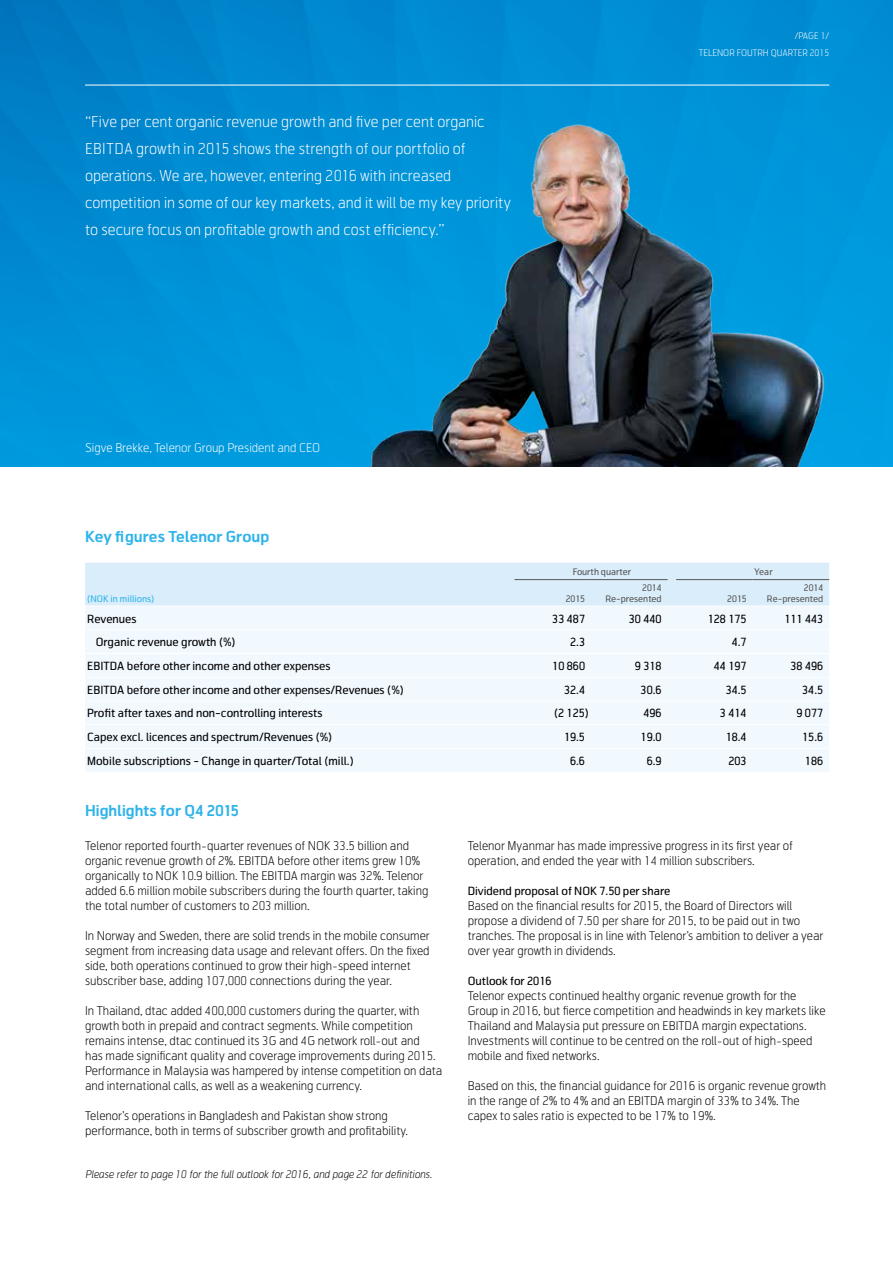
<style>
.page{position:relative;width:893px;height:1263px;background:#fff}
.page>*{position:absolute;margin:0;border:0;box-sizing:border-box;transform-origin:0 0}
.t1{font:300 15px/27px "Telenor Font";letter-spacing:.005em;color:#fff}
.t2{font:700 15px "Telenor Font";color:#2fb4e9}
.t3{font:300 12px/15px "Telenor Font";color:#000}
.t4{font:300 12px "Telenor Font";color:#fff}
.t5{font:11.25px "Telenor Font";color:#000}
.t6{font:italic 300 10.5px "Telenor Font";color:#000}
.t7{font:9px/10.5px "Telenor Font";color:#575756;text-align:right}
.t8{font:300 9px "Telenor Font";color:#fff}
.t9{font:9px "Telenor Font";color:#2fb4e9}
</style>
<div class="page">
<img style="left:0;top:0;width:893px;height:467px">
<img style="left:357px;top:109px;width:525px;height:358px">
<hr style="left:85px;top:85px;width:744px;height:1px;background:#fff">
<div style="left:85px;top:607px;width:744px;height:165px;background:#f1f8fe"></div>
<hr style="left:85px;top:629px;width:429px;height:1px;background:#fff">
<hr style="left:85px;top:653px;width:429px;height:1px;background:#fff">
<hr style="left:514px;top:653px;width:77px;height:1px;background:#fff">
<hr style="left:591px;top:653px;width:77px;height:1px;background:#fff">
<hr style="left:676px;top:653px;width:77px;height:1px;background:#fff">
<hr style="left:753px;top:653px;width:76px;height:1px;background:#fff">
<hr style="left:85px;top:677px;width:429px;height:1px;background:#fff">
<hr style="left:514px;top:677px;width:77px;height:1px;background:#fff">
<hr style="left:591px;top:677px;width:77px;height:1px;background:#fff">
<hr style="left:676px;top:677px;width:77px;height:1px;background:#fff">
<hr style="left:753px;top:677px;width:76px;height:1px;background:#fff">
<hr style="left:85px;top:701px;width:429px;height:1px;background:#fff">
<hr style="left:514px;top:701px;width:77px;height:1px;background:#fff">
<hr style="left:591px;top:701px;width:77px;height:1px;background:#fff">
<hr style="left:676px;top:701px;width:77px;height:1px;background:#fff">
<hr style="left:753px;top:701px;width:76px;height:1px;background:#fff">
<hr style="left:85px;top:724px;width:429px;height:1px;background:#fff">
<hr style="left:514px;top:724px;width:77px;height:1px;background:#fff">
<hr style="left:591px;top:724px;width:77px;height:1px;background:#fff">
<hr style="left:676px;top:724px;width:77px;height:1px;background:#fff">
<hr style="left:753px;top:724px;width:76px;height:1px;background:#fff">
<hr style="left:85px;top:748px;width:429px;height:1px;background:#fff">
<hr style="left:514px;top:748px;width:77px;height:1px;background:#fff">
<hr style="left:591px;top:748px;width:77px;height:1px;background:#fff">
<hr style="left:676px;top:748px;width:77px;height:1px;background:#fff">
<hr style="left:753px;top:748px;width:76px;height:1px;background:#fff">
<div style="left:85px;top:563px;width:744px;height:43px;background:#daedfb"></div>
<hr style="left:514px;top:629px;width:77px;height:1px;background:#fff">
<hr style="left:591px;top:629px;width:77px;height:1px;background:#fff">
<hr style="left:676px;top:629px;width:77px;height:1px;background:#fff">
<hr style="left:753px;top:629px;width:76px;height:1px;background:#fff">
<p class="t8" style="left:795px;top:30px;width:36px">/PAGE 1/</p>
<p class="t1" style="left:85px;top:107px;width:427px">“Five per cent organic revenue growth and five per cent organic EBITDA growth in 2015 shows the strength of our portfolio of operations. We are, however, entering 2016 with increased competition in some of our key markets, and it will be my key priority to secure focus on profitable growth and cost efficiency.”</p>
<p class="t8" style="left:699px;top:47px;width:132px">TELENOR FOUTRH QUARTER 2015</p>
<p class="t4" style="left:85px;top:440px;width:237px">Sigve Brekke, Telenor Group President and CEO</p>
<p class="t2" style="left:85px;top:526px;width:186px">Key figures Telenor Group</p>
<p class="t7" style="left:573px;top:567px;width:60px">Fourth quarter</p>
<p class="t7" style="left:754px;top:567px;width:20px">Year</p>
<p class="t9" style="left:87px;top:593px;width:69px">(NOK in millions)</p>
<p class="t7" style="left:566px;top:593px;width:21px">2015</p>
<p class="t7" style="left:605px;top:582px;width:58px">2014<br>Re-presented</p>
<p class="t7" style="left:727px;top:593px;width:21px">2015</p>
<p class="t7" style="left:767px;top:582px;width:58px">2014<br>Re-presented</p>
<p class="t5" style="left:87px;top:611px;width:51px">Revenues</p>
<p class="t5" style="left:552px;top:611px;width:34px">33 487</p>
<p class="t5" style="left:629px;top:611px;width:34px">30 440</p>
<p class="t5" style="left:708px;top:611px;width:40px">128 175</p>
<p class="t5" style="left:784px;top:611px;width:40px">111 443</p>
<p class="t5" style="left:96px;top:635px;width:141px">Organic revenue growth (%)</p>
<p class="t5" style="left:570px;top:635px;width:16px">2.3</p>
<p class="t5" style="left:732px;top:635px;width:16px">4.7</p>
<p class="t5" style="left:87px;top:659px;width:245px">EBITDA before other income and other expenses</p>
<p class="t5" style="left:552px;top:659px;width:34px">10 860</p>
<p class="t5" style="left:635px;top:659px;width:28px">9 318</p>
<p class="t5" style="left:714px;top:659px;width:34px">44 197</p>
<p class="t5" style="left:790px;top:659px;width:34px">38 496</p>
<p class="t5" style="left:87px;top:682px;width:318px">EBITDA before other income and other expenses/Revenues (%)</p>
<p class="t5" style="left:564px;top:682px;width:22px">32.4</p>
<p class="t5" style="left:641px;top:682px;width:22px">30.6</p>
<p class="t5" style="left:726px;top:682px;width:22px">34.5</p>
<p class="t5" style="left:802px;top:682px;width:22px">34.5</p>
<p class="t5" style="left:87px;top:706px;width:237px">Profit after taxes and non-controlling interests</p>
<p class="t5" style="left:554px;top:706px;width:36px">(2 125)</p>
<p class="t5" style="left:643px;top:706px;width:20px">496</p>
<p class="t5" style="left:720px;top:706px;width:28px">3 414</p>
<p class="t5" style="left:796px;top:706px;width:28px">9 077</p>
<p class="t5" style="left:87px;top:730px;width:247px">Capex excl. licences and spectrum/Revenues (%)</p>
<p class="t5" style="left:564px;top:730px;width:22px">19.5</p>
<p class="t5" style="left:641px;top:730px;width:22px">19.0</p>
<p class="t5" style="left:726px;top:730px;width:22px">18.4</p>
<p class="t5" style="left:802px;top:730px;width:22px">15.6</p>
<p class="t5" style="left:87px;top:754px;width:268px">Mobile subscriptions - Change in quarter/Total (mill.)</p>
<p class="t5" style="left:570px;top:754px;width:16px">6.6</p>
<p class="t5" style="left:647px;top:754px;width:16px">6.9</p>
<p class="t5" style="left:728px;top:754px;width:20px">203</p>
<p class="t5" style="left:805px;top:754px;width:20px">186</p>
<p class="t2" style="left:85px;top:801px;width:156px">Highlights for Q4 2015</p>
<p class="t3" style="left:85px;top:838px;width:345px">Telenor reported fourth-quarter revenues of NOK 33.5 billion and organic revenue growth of 2%. EBITDA before other items grew 10% organically to NOK 10.9 billion. The EBITDA margin was 32%. Telenor added 6.6 million mobile subscribers during the fourth quarter, taking the total number of customers to 203 million.</p>
<p class="t3" style="left:85px;top:928px;width:346px">In Norway and Sweden, there are solid trends in the mobile consumer segment from increasing data usage and relevant offers. On the fixed side, both operations continued to grow their high-speed internet subscriber base, adding 107,000 connections during the year.</p>
<p class="t3" style="left:85px;top:1003px;width:359px">In Thailand, dtac added 400,000 customers during the quarter, with growth both in prepaid and contract segments. While competition remains intense, dtac continued its 3G and 4G network roll-out and<br>has made significant quality and coverage improvements during 2015.<br>Performance in Malaysia was hampered by intense competition on data and international calls, as well as a weakening currency.</p>
<p class="t3" style="left:85px;top:1108px;width:324px">Telenor’s operations in Bangladesh and Pakistan show strong performance, both in terms of subscriber growth and profitability.</p>
<p class="t6" style="left:85px;top:1167px;width:349px">Please refer to page 10 for the full outlook for 2016, and page 22 for definitions.</p>
<p class="t3" style="left:468px;top:838px;width:326px">Telenor Myanmar has made impressive progress in its first year of operation, and ended the year with 14 million subscribers.</p>
<p class="t5" style="left:468px;top:884px;width:204px">Dividend proposal of NOK 7.50 per share</p>
<p class="t3" style="left:468px;top:898px;width:357px">Based on the financial results for 2015, the Board of Directors will propose a dividend of 7.50 per share for 2015, to be paid out in two tranches. The proposal is in line with Telenor’s ambition to deliver a year over year growth in dividends.</p>
<p class="t5" style="left:468px;top:974px;width:85px">Outlook for 2016</p>
<p class="t3" style="left:468px;top:988px;width:359px">Telenor expects continued healthy organic revenue growth for the Group in 2016, but fierce competition and headwinds in key markets like Thailand and Malaysia put pressure on EBITDA margin expectations.<br>Investments will continue to be centred on the roll-out of high-speed mobile and fixed networks.</p>
<p class="t3" style="left:468px;top:1078px;width:360px">Based on this, the financial guidance for 2016 is organic revenue growth in the range of 2% to 4% and an EBITDA margin of 33% to 34%. The capex to sales ratio is expected to be 17% to 19%.</p>
</div>
